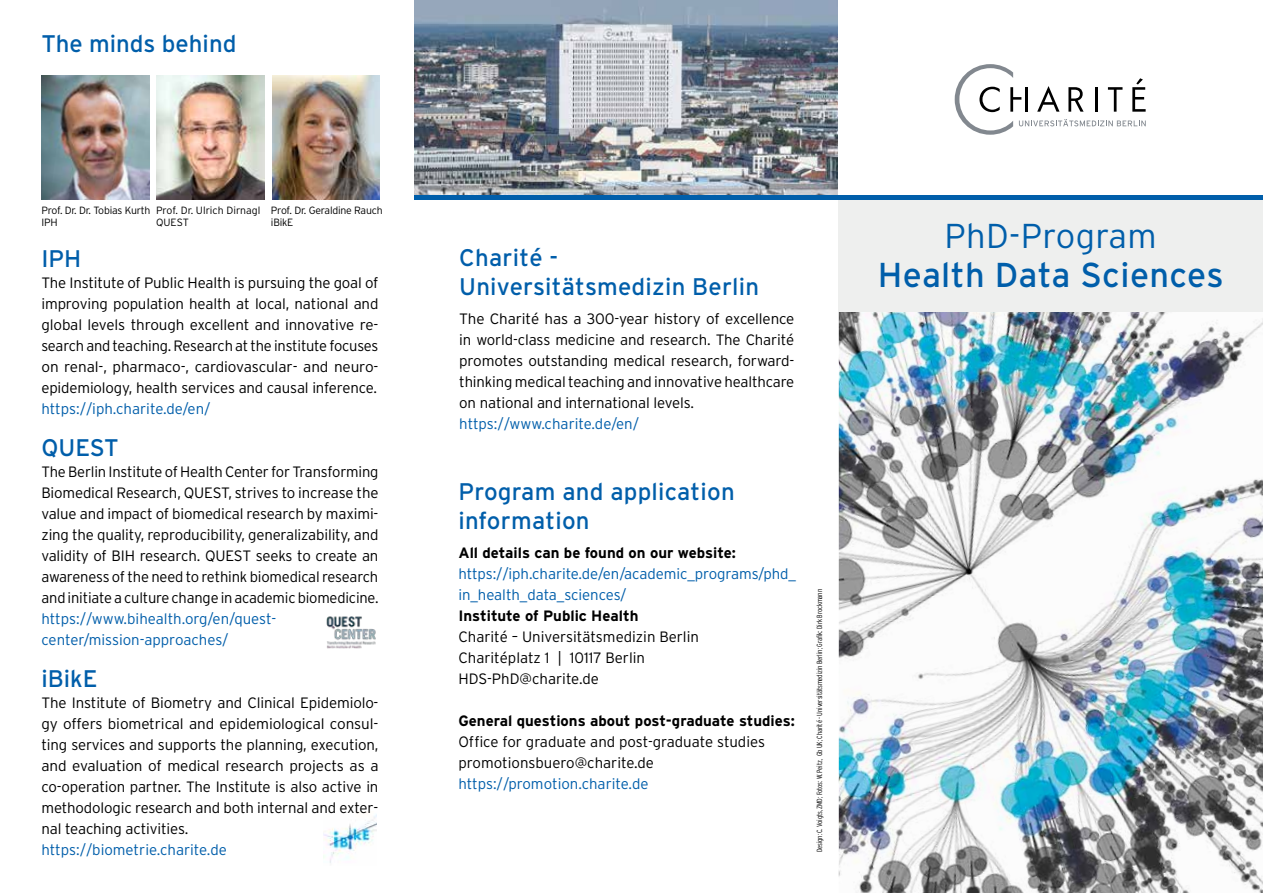
<style>
.page{position:relative;width:1263px;height:893px;background:#fff}
.page>*{position:absolute;margin:0;border:0;box-sizing:border-box;transform-origin:0 0}
.t1{font:34.5px "Interstate";letter-spacing:.01em;color:#005eaa}
.t2{font:300 34.5px "Interstate";letter-spacing:.01em;color:#005eaa}
.t3{font:24px/28.8px "Interstate";letter-spacing:.01em;color:#005eaa}
.t4{font:300 15px/21px "Interstate";letter-spacing:-.01em;color:#000;text-align:justify}
.t5{font:300 15px/21px "Interstate";letter-spacing:-.005em;color:#005eaa}
.t6{font:700 15px "Interstate";color:#000}
.t7{font:300 10.5px/12px "Interstate";letter-spacing:-.02em;color:#000}
.t8{font:300 10.5px/12px "Interstate";color:#000}
.t9{font:300 condensed 7.5px "Interstate";letter-spacing:-.02em;color:#000}
</style>
<div class="page">
<img style="left:415px;top:0;width:422px;height:195px">
<img style="left:839px;top:312px;width:424px;height:581px">
<div style="left:838px;top:196px;width:425px;height:116px;background:#eeefee"></div>
<hr style="left:415px;top:196px;width:848px;height:4px;background:#005eaa">
<img style="left:157px;top:75px;width:108px;height:124px">
<img style="left:41px;top:75px;width:108px;height:124px">
<img style="left:272px;top:75px;width:108px;height:124px">
<img style="left:323px;top:815px;width:53px;height:48px">
<img style="left:326px;top:616px;width:50px;height:33px">
<svg style="left:955px;top:64px;width:191px;height:71px"></svg>
<h2 class="t3" style="left:41px;top:29px;width:196px">The minds behind</h2>
<p class="t7" style="left:41px;top:204px;width:111px">Prof. Dr. Dr. Tobias Kurth<br>IPH</p>
<p class="t8" style="left:156px;top:204px;width:106px">Prof. Dr. Ulrich Dirnagl<br>QUEST</p>
<p class="t7" style="left:271px;top:204px;width:113px">Prof. Dr. Geraldine Rauch iBikE</p>
<h2 class="t3" style="left:41px;top:244px;width:41px">IPH</h2>
<p class="t4" style="left:41px;top:272px;width:339px">The Institute of Public Health is pursuing the goal of improving population health at local, national and global levels through excellent and innovative re&shy;search and teaching. Research at the institute focuses on renal-, pharmaco-, cardiovascular- and neuro&shy;epidemiology, health services and causal inference.</p>
<p class="t5" style="left:41px;top:398px;width:171px">https://iph.charite.de/en/</p>
<h2 class="t3" style="left:41px;top:433px;width:79px">QUEST</h2>
<p class="t4" style="left:41px;top:461px;width:339px">The Berlin Institute of Health Center for Transforming Biomedical Research, QUEST, strives to increase the value and impact of biomedical research by maximi&shy;zing the quality, reproducibility, generalizability, and validity of BIH research. QUEST seeks to create an awareness of the need to rethink biomedical research and initiate a culture change in academic biomedicine.</p>
<p class="t5" style="left:41px;top:608px;width:236px">https://www.bihealth.org/en/quest&shy;center/mission-approaches/</p>
<h2 class="t3" style="left:41px;top:664px;width:58px">iBikE</h2>
<p class="t4" style="left:41px;top:692px;width:339px">The Institute of Biometry and Clinical Epidemiolo&shy;gy offers biometrical and epidemiological consul&shy;ting services and supports the planning, execution, and evaluation of medical research projects as a co-operation partner. The Institute is also active in methodologic research and both internal and exter&shy;nal teaching activities.</p>
<p class="t5" style="left:41px;top:839px;width:187px">https://biometrie.charite.de</p>
<h2 class="t3" style="left:459px;top:243px;width:301px">Charité -<br>Universitätsmedizin Berlin</h2>
<p class="t4" style="left:459px;top:308px;width:337px">The Charité has a 300-year history of excellence in world-class medicine and research. The Charité promotes outstanding medical research, forward&shy;thinking medical teaching and innovative healthcare on national and international levels.</p>
<p class="t5" style="left:459px;top:413px;width:181px">https://www.charite.de/en/</p>
<h2 class="t3" style="left:458px;top:477px;width:278px">Program and application information</h2>
<p class="t6" style="left:458px;top:545px;width:279px">All details can be found on our website:</p>
<p class="t5" style="left:458px;top:564px;width:339px">https://iph.charite.de/en/academic_programs/phd_ in_health_data_sciences/</p>
<p class="t6" style="left:458px;top:608px;width:182px">Institute of Public Health</p>
<p class="t4" style="left:458px;top:627px;width:242px;text-align:left">Charité – Universitätsmedizin Berlin<br>Charitéplatz 1 | 10117 Berlin<br>HDS-PhD@charite.de</p>
<p class="t6" style="left:458px;top:713px;width:338px">General questions about post-graduate studies:</p>
<p class="t4" style="left:458px;top:732px;width:308px">Office for graduate and post-graduate studies promotionsbuero@charite.de</p>
<p class="t5" style="left:458px;top:774px;width:192px">https://promotion.charite.de</p>
<p class="t9" style="left:815px;top:852px;width:265px;rotate:-90deg">Design: C. Voigts, ZMD; Fotos: W. Peitz, Gb UK; Charité - Universitätsmedizin Berlin; Grafik: Dirk Brockmann</p>
<h1 class="t2" style="left:944px;top:217px;width:214px">PhD-Program</h1>
<h1 class="t1" style="left:878px;top:256px;width:347px">Health Data Sciences</h1>
</div>
